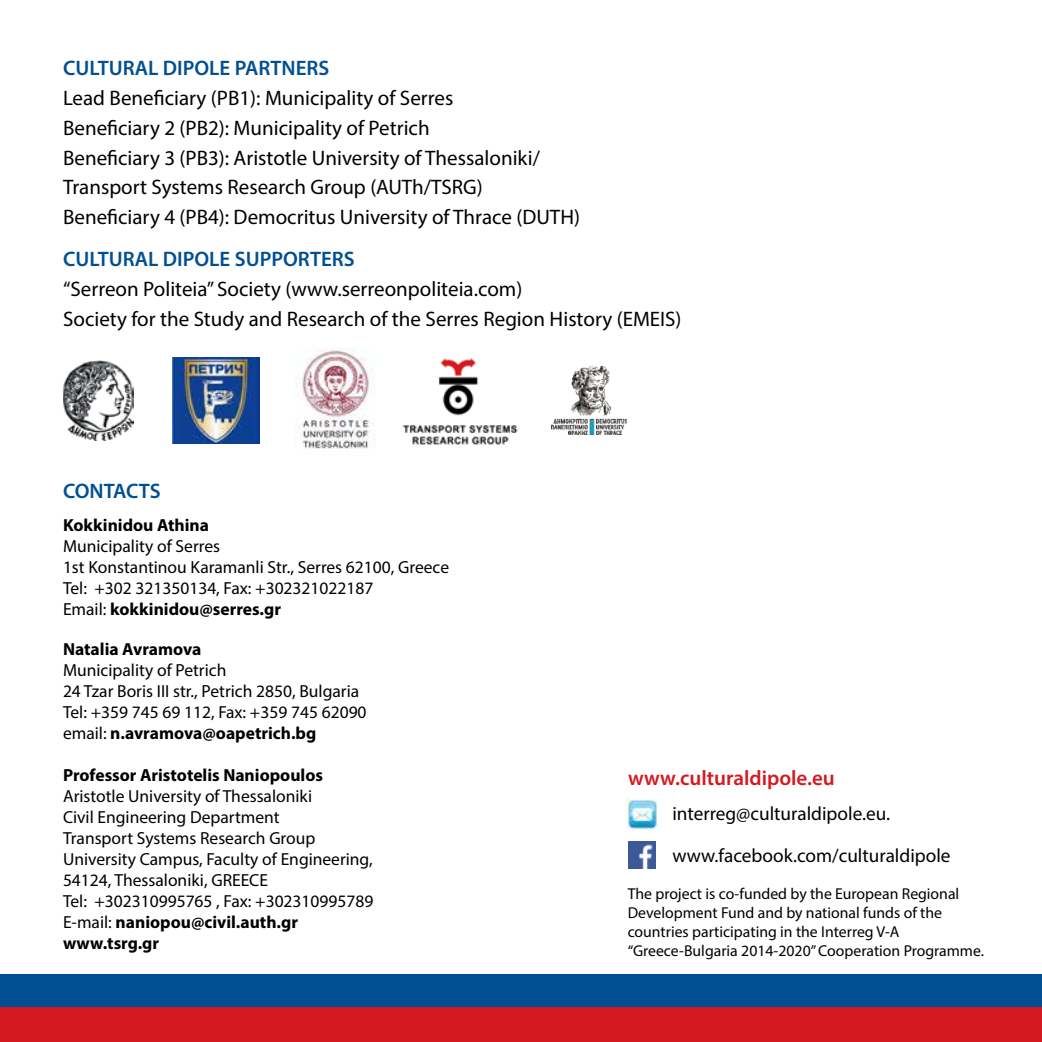
<style>
.page{position:relative;width:1042px;height:1042px;background:#fff}
.page>*{position:absolute;margin:0;border:0;box-sizing:border-box;transform-origin:0 0}
.t1{font:21px/29.8px "Myriad Pro";color:#000}
.t2{font:600 21px "Myriad Pro";color:#004f93}
.t3{font:600 21px "Myriad Pro";color:#d51920}
.t4{font:19.25px/42px "Myriad Pro";color:#000}
.t5{font:17.5px/21px "Myriad Pro";color:#000}
.t6{font:700 17.5px "Myriad Pro";color:#000}
.t7{font:15.75px/18.9px "Myriad Pro";color:#000}
.s1{font-weight:700}
</style>
<div class="page">
<div style="left:0;top:974px;width:1042px;height:35px;background:#004f93"></div>
<div style="left:0;top:1007px;width:1042px;height:35px;background:#d51920"></div>
<img style="left:628px;top:841px;width:27px;height:28px">
<img style="left:626px;top:798px;width:32px;height:32px">
<img style="left:63px;top:360px;width:70px;height:80px">
<img style="left:552px;top:366px;width:74px;height:68px">
<img style="left:295px;top:348px;width:80px;height:101px">
<img style="left:173px;top:358px;width:86px;height:85px">
<img style="left:402px;top:357px;width:116px;height:88px">
<p class="t2" style="left:63px;top:55px;width:268px">CULTURAL DIPOLE PARTNERS</p>
<p class="t1" style="left:63px;top:83px;width:518px">Lead Beneficiary (PB1): Municipality of Serres<br>Beneficiary 2 (PB2): Municipality of Petrich<br>Beneficiary 3 (PB3): Aristotle University of Thessaloniki/ Transport Systems Research Group (AUTh/TSRG)<br>Beneficiary 4 (PB4): Democritus University of Thrace (DUTH)</p>
<p class="t2" style="left:63px;top:246px;width:293px">CULTURAL DIPOLE SUPPORTERS</p>
<p class="t1" style="left:63px;top:274px;width:620px">“Serreon Politeia” Society (www.serreonpoliteia.com)<br>Society for the Study and Research of the Serres Region History (EMEIS)</p>
<p class="t2" style="left:63px;top:477px;width:99px">CONTACTS</p>
<p class="t6" style="left:63px;top:514px;width:148px">Kokkinidou Athina</p>
<p class="t5" style="left:63px;top:535px;width:387px">Municipality of Serres<br>1st Konstantinou Karamanli Str., Serres 62100, Greece Tel: +302 321350134, Fax: +302321022187<br>Email: <span class="s1">kokkinidou@serres.gr</span></p>
<p class="t6" style="left:63px;top:638px;width:140px">Natalia Avramova</p>
<p class="t5" style="left:63px;top:660px;width:305px">Municipality of Petrich<br>24 Tzar Boris III str., Petrich 2850, Bulgaria Tel: +359 745 69 112, Fax: +359 745 62090 email: <span class="s1">n.avramova@oapetrich.bg</span></p>
<p class="t6" style="left:63px;top:764px;width:262px">Professor Aristotelis Naniopoulos</p>
<p class="t5" style="left:63px;top:786px;width:312px">Aristotle University of Thessaloniki<br>Civil Engineering Department<br>Transport Systems Research Group University Campus, Faculty of Engineering, 54124, Thessaloniki, GREECE<br>Tel: +302310995765 , Fax: +302310995789<br>E-mail: <span class="s1">naniopou@civil.auth.gr www.tsrg.gr</span></p>
<p class="t3" style="left:628px;top:765px;width:208px">www.culturaldipole.eu</p>
<p class="t4" style="left:672px;top:792px;width:280px">interreg@culturaldipole.eu. www.facebook.com/culturaldipole</p>
<p class="t7" style="left:628px;top:884px;width:358px">The project is co-funded by the European Regional Development Fund and by national funds of the countries participating in the Interreg V-A “Greece-Bulgaria 2014-2020” Cooperation Programme.</p>
</div>
